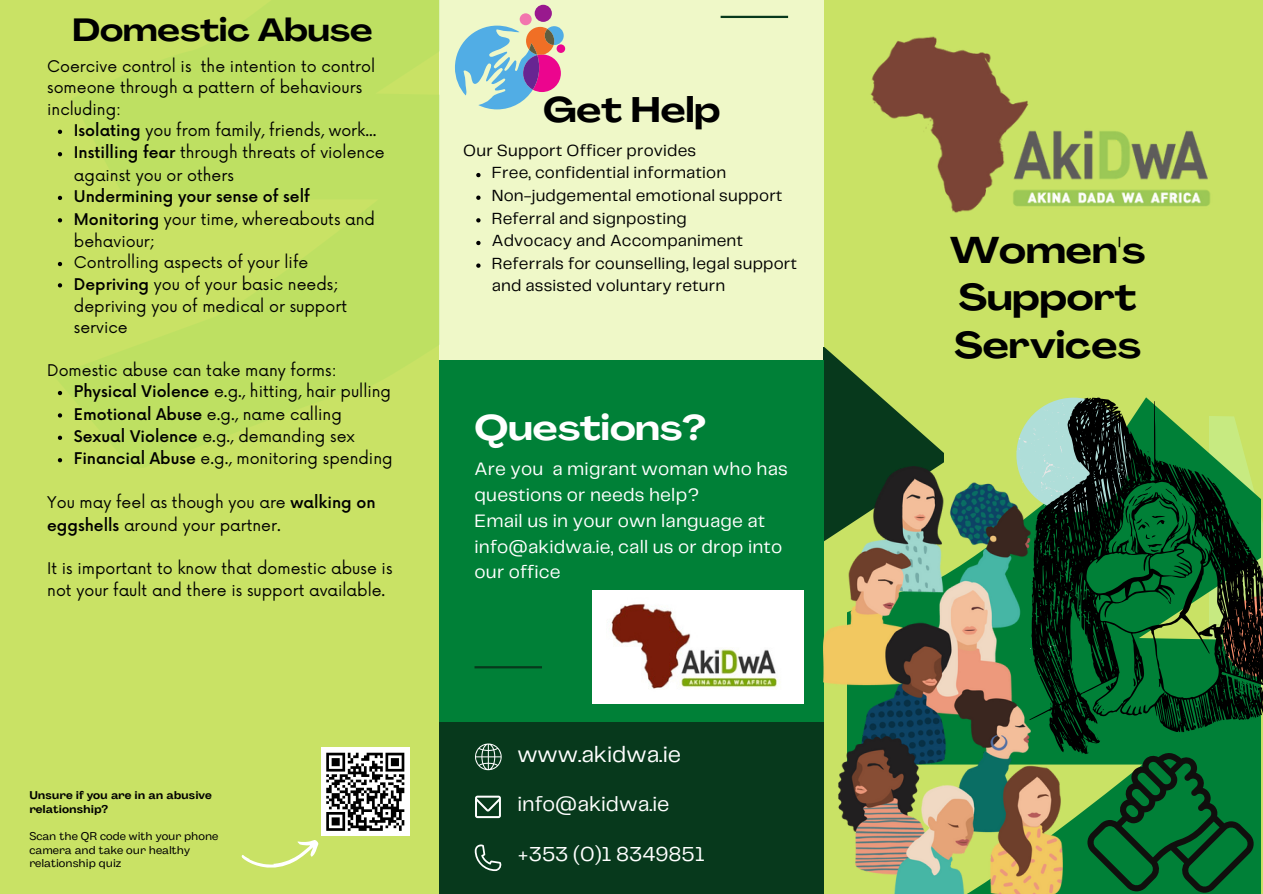
<style>
.page{position:relative;width:1263px;height:894px;background:#fff}
.page>*{position:absolute;margin:0;border:0;box-sizing:border-box;transform-origin:0 0}
.t1{font:700 expanded 36.75px/47.2px "Agrandir";color:#000}
.t2{font:700 expanded 34.95px "Agrandir";color:#fff}
.t3{font:700 expanded 34.95px "Agrandir";color:#000}
.t4{font:700 expanded 31.65px "Agrandir";color:#000}
.t5{font:23.1px "Telegraf";color:#fff}
.t6{font:21.3px "Telegraf";color:#fff}
.t7{font:21px "Telegraf";color:#fff}
.t8{font:18.75px/25.7px "Telegraf";letter-spacing:.01em;color:#fff}
.t9{font:16.8px/22.6px "Telegraf";letter-spacing:.01em;color:#000}
.t10{font:15.75px/22.4px "Now";color:#000}
.t11{font:500 15.75px "Now";color:#000}
.t12{font:11.25px/13.5px "Body Grotesque Fit";color:#000}
.t13{font:700 11.25px/13.5px "Body Grotesque Fit";color:#000}
.s1{font-weight:500}
</style>
<div class="page">
<div style="left:0;top:0;width:1263px;height:893px;background:#c9e265"></div>
<div style="left:439px;top:0;width:385px;height:360px;background:#eff8c8"></div>
<svg style="left:55px;top:0;width:384px;height:467px;fill:#bee062"></svg>
<svg style="left:943px;top:452px;width:317px;height:441px;fill:#008037"></svg>
<svg style="left:824px;top:347px;width:119px;height:119px"></svg>
<div style="left:439px;top:713px;width:385px;height:180px;background:#07391c"></div>
<div style="left:439px;top:360px;width:385px;height:361px;background:#008037"></div>
<hr style="left:721px;top:16px;width:67px;height:2px;background:#07391c">
<svg style="left:475px;top:743px;width:27px;height:27px"></svg>
<svg style="left:475px;top:795px;width:26px;height:22px"></svg>
<svg style="left:474px;top:844px;width:28px;height:27px"></svg>
<hr style="left:474px;top:666px;width:68px;height:2px;background:#07391c">
<img style="left:870px;top:36px;width:340px;height:177px">
<img style="left:592px;top:590px;width:211px;height:113px">
<div style="left:321px;top:747px;width:89px;height:89px;background:#fff"></div>
<svg style="left:241px;top:752px;width:164px;height:116px"></svg>
<img style="left:824px;top:466px;width:238px;height:427px">
<svg style="left:1016px;top:419px;width:13px;height:257px"></svg>
<svg style="left:1029px;top:397px;width:234px;height:356px;background:#226032"></svg>
<div style="left:535px;top:5px;width:17px;height:17px;background:#99198e;border-radius:50%"></div>
<svg style="left:455px;top:26px;width:109px;height:83px"></svg>
<div style="left:557px;top:44px;width:8px;height:9px;background:#ec058e;border-radius:50%"></div>
<div style="left:520px;top:13px;width:12px;height:12px;background:#f276ae;border-radius:50%"></div>
<svg style="left:1086px;top:752px;width:169px;height:140px;background:#0e6c30"></svg>
<svg style="left:476px;top:173px;width:5px;height:4px"></svg>
<svg style="left:476px;top:195px;width:5px;height:5px"></svg>
<svg style="left:476px;top:218px;width:5px;height:4px"></svg>
<svg style="left:476px;top:241px;width:5px;height:4px"></svg>
<svg style="left:476px;top:263px;width:5px;height:5px"></svg>
<svg style="left:58px;top:130px;width:4px;height:4px"></svg>
<svg style="left:58px;top:152px;width:4px;height:4px"></svg>
<svg style="left:58px;top:196px;width:4px;height:4px"></svg>
<svg style="left:58px;top:218px;width:4px;height:4px"></svg>
<svg style="left:58px;top:262px;width:4px;height:4px"></svg>
<svg style="left:58px;top:283px;width:4px;height:4px"></svg>
<svg style="left:58px;top:391px;width:4px;height:4px"></svg>
<svg style="left:58px;top:413px;width:4px;height:4px"></svg>
<svg style="left:58px;top:435px;width:4px;height:5px"></svg>
<svg style="left:58px;top:458px;width:4px;height:4px"></svg>
<p class="t4" style="left:72px;top:17px;width:302px">Domestic Abuse</p>
<p class="t10" style="left:47px;top:57px;width:329px;line-height:21.3px">Coercive control is the intention to control someone through a pattern of behaviours including:</p>
<p class="t10" style="left:74px;top:120px;width:304px"><span class="s1">Isolating</span> you from family, friends, work...</p>
<p class="t10" style="left:74px;top:142px;width:312px"><span class="s1">Instilling fear</span> through threats of violence against you or others</p>
<p class="t11" style="left:74px;top:188px;width:237px">Undermining your sense of self</p>
<p class="t10" style="left:74px;top:208px;width:303px"><span class="s1">Monitoring</span> your time, whereabouts and behaviour;</p>
<p class="t10" style="left:74px;top:252px;width:236px">Controlling aspects of your life</p>
<p class="t10" style="left:74px;top:274px;width:275px;line-height:21.9px"><span class="s1">Depriving</span> you of your basic needs; depriving you of medical or support service</p>
<p class="t10" style="left:47px;top:360px;width:291px">Domestic abuse can take many forms:</p>
<p class="t10" style="left:74px;top:381px;width:319px"><span class="s1">Physical Violence</span> e.g., hitting, hair pulling</p>
<p class="t10" style="left:74px;top:403px;width:269px"><span class="s1">Emotional Abuse</span> e.g., name calling</p>
<p class="t10" style="left:74px;top:426px;width:282px"><span class="s1">Sexual Violence</span> e.g., demanding sex</p>
<p class="t10" style="left:74px;top:448px;width:320px"><span class="s1">Financial Abuse</span> e.g., monitoring spending</p>
<p class="t10" style="left:47px;top:492px;width:330px">You may feel as though you are <span class="s1">walking on eggshells</span> around your partner.</p>
<p class="t10" style="left:47px;top:558px;width:347px;line-height:21.3px">It is important to know that domestic abuse is not your fault and there is support available.</p>
<p class="t13" style="left:29px;top:789px;width:184px">Unsure if you are in an abusive relationship?</p>
<p class="t12" style="left:29px;top:830px;width:190px">Scan the QR code with your phone camera and take our healthy relationship quiz</p>
<p class="t3" style="left:543px;top:95px;width:179px">Get Help</p>
<p class="t9" style="left:492px;top:162px;width:236px">Free, confidential information</p>
<p class="t9" style="left:492px;top:185px;width:292px">Non-judgemental emotional support</p>
<p class="t9" style="left:492px;top:207px;width:196px">Referral and signposting</p>
<p class="t9" style="left:492px;top:230px;width:253px">Advocacy and Accompaniment</p>
<p class="t9" style="left:492px;top:253px;width:307px">Referrals for counselling, legal support and assisted voluntary return</p>
<p class="t9" style="left:463px;top:140px;width:234px">Our Support Officer provides</p>
<p class="t2" style="left:474px;top:413px;width:233px">Questions?</p>
<p class="t8" style="left:474px;top:457px;width:315px">Are you a migrant woman who has questions or needs help?</p>
<p class="t8" style="left:474px;top:508px;width:309px">Email us in your own language at info@akidwa.ie, call us or drop into our office</p>
<p class="t5" style="left:517px;top:744px;width:165px">www.akidwa.ie</p>
<p class="t6" style="left:517px;top:794px;width:154px">info@akidwa.ie</p>
<p class="t7" style="left:517px;top:844px;width:189px">+353 (0)1 8349851</p>
<p class="t1" style="left:950px;top:230px;width:197px">Women's<br>Support<br>Services</p>
</div>
